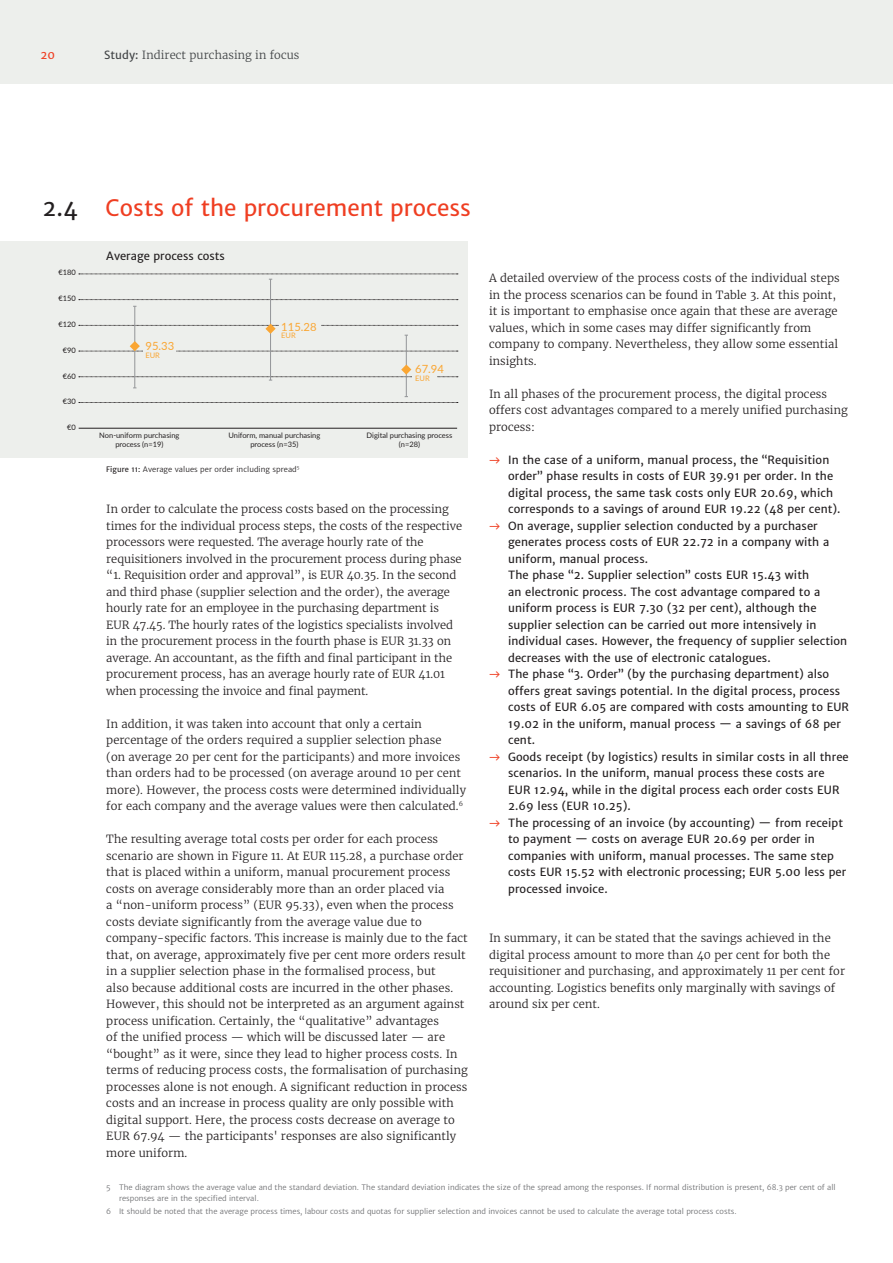
<style>
.page{position:relative;width:893px;height:1263px;background:#fff}
.page>*{position:absolute;margin:0;border:0;box-sizing:border-box;transform-origin:0 0}
.t1{font:22.5px "Merriweather Sans";color:#ef3e22}
.t2{font:300 11.25px/16.5px "Merriweather";letter-spacing:.005em;color:#231f20}
.t3{font:11.25px/16.5px "Merriweather Sans";letter-spacing:.005em;color:#231f20}
.t4{font:300 11.25px "Merriweather";letter-spacing:.005em;color:#414446}
.t5{font:11.25px "Lato";color:#faa633}
.t6{font:11.25px "Merriweather Sans";color:#ef3e22}
.t7{font:7.5px/11.2px "Merriweather Sans";color:#6c6d70}
.t8{font:7.5px/8.2px "Lato";color:#231f20;text-align:center}
.t9{font:7.5px "Merriweather Sans";letter-spacing:.005em;color:#231f20}
.t10{font:7.5px "Lato";color:#faa633}
.s1{font-family:"Merriweather Sans";font-weight:400}
.s2{color:#231f20}
.s3{font-style:inherit}
.s4{font-family:"Lato";font-weight:500;color:#ef3e22}
</style>
<div class="page">
<div style="left:0;top:0;width:893px;height:84px;background:#edefec"></div>
<div style="left:0;top:241px;width:468px;height:216px;background:#edefec"></div>
<svg style="left:79px;top:299px;width:379px;height:1px"></svg>
<hr style="left:79px;top:428px;width:378px;height:1px;background:#231f20">
<hr style="left:134px;top:306px;width:1px;height:82px;background:#939598">
<hr style="left:406px;top:335px;width:1px;height:62px;background:#939598">
<svg style="left:79px;top:396px;width:379px;height:7px"></svg>
<hr style="left:270px;top:279px;width:1px;height:101px;background:#939598">
<svg style="left:79px;top:274px;width:379px;height:6px"></svg>
<svg style="left:79px;top:324px;width:379px;height:28px"></svg>
<svg style="left:79px;top:364px;width:379px;height:17px"></svg>
<p class="t6" style="left:40px;top:48px;width:16px">20</p>
<p class="t4" style="left:104px;top:48px;width:197px"><span class="s1">Study:</span> Indirect purchasing in focus</p>
<h1 class="t1" style="left:43px;top:194px;width:430px"><span class="s2">2.4</span> Costs of the procurement process</h1>
<p class="t8" style="left:58px;top:268px;width:19px">€180</p>
<p class="t8" style="left:58px;top:294px;width:19px">€150</p>
<p class="t8" style="left:58px;top:320px;width:19px">€120</p>
<p class="t8" style="left:63px;top:346px;width:15px">€90</p>
<p class="t8" style="left:63px;top:371px;width:15px">€60</p>
<p class="t8" style="left:63px;top:397px;width:15px">€30</p>
<p class="t8" style="left:67px;top:423px;width:10px">€0</p>
<p class="t3" style="left:106px;top:248px;width:120px">Average process costs</p>
<p class="t5" style="left:145px;top:338px;width:30px">95.33</p>
<p class="t10" style="left:145px;top:350px;width:16px">EUR</p>
<p class="t5" style="left:281px;top:319px;width:37px">115.28</p>
<p class="t10" style="left:281px;top:330px;width:16px">EUR</p>
<p class="t5" style="left:415px;top:361px;width:30px">67.94</p>
<p class="t10" style="left:415px;top:372px;width:16px">EUR</p>
<p class="t8" style="left:99px;top:431px;width:82px">Non-uniform purchasing process (n=19)</p>
<p class="t8" style="left:228px;top:431px;width:93px">Uniform, manual purchasing process (n=35)</p>
<p class="t8" style="left:367px;top:431px;width:87px">Digital purchasing process (n=28)</p>
<p class="t9" style="left:106px;top:464px;width:195px"><span class="s3">Figure 11:</span> Average values per order including spread<sup>5</sup></p>
<p class="t2" style="left:106px;top:500px;width:357px">In order to calculate the process costs based on the processing times for the individual process steps, the costs of the respective processors were requested. The average hourly rate of the requisitioners involved in the procurement process during phase “1. Requisition order and approval”, is EUR 40.35. In the second and third phase (supplier selection and the order), the average hourly rate for an employee in the purchasing department is EUR 47.45. The hourly rates of the logistics specialists involved in the procurement process in the fourth phase is EUR 31.33 on average. An accountant, as the fifth and final participant in the procurement process, has an average hourly rate of EUR 41.01 when processing the invoice and final payment.</p>
<p class="t2" style="left:106px;top:715px;width:361px">In addition, it was taken into account that only a certain percentage of the orders required a supplier selection phase<br>(on average 20 per cent for the participants) and more invoices than orders had to be processed (on average around 10 per cent more). However, the process costs were determined individually for each company and the average values were then calculated.<sup>6</sup></p>
<p class="t2" style="left:106px;top:830px;width:363px">The resulting average total costs per order for each process scenario are shown in Figure 11. At EUR 115.28, a purchase order that is placed within a uniform, manual procurement process costs on average considerably more than an order placed via<br>a “non-uniform process” (EUR 95.33), even when the process costs deviate significantly from the average value due to company-specific factors. This increase is mainly due to the fact that, on average, approximately five per cent more orders result in a supplier selection phase in the formalised process, but<br>also because additional costs are incurred in the other phases.<br>However, this should not be interpreted as an argument against process unification. Certainly, the “qualitative” advantages<br>of the unified process — which will be discussed later — are “bought” as it were, since they lead to higher process costs. In terms of reducing process costs, the formalisation of purchasing processes alone is not enough. A significant reduction in process costs and an increase in process quality are only possible with digital support. Here, the process costs decrease on average to EUR 67.94 — the participants' responses are also significantly more uniform.</p>
<p class="t2" style="left:489px;top:269px;width:352px">A detailed overview of the process costs of the individual steps in the process scenarios can be found in Table 3. At this point, it is important to emphasise once again that these are average values, which in some cases may differ significantly from company to company. Nevertheless, they allow some essential insights.</p>
<p class="t2" style="left:489px;top:385px;width:360px">In all phases of the procurement process, the digital process offers cost advantages compared to a merely unified purchasing process:</p>
<p class="t3" style="left:508px;top:451px;width:334px;text-indent:-19px"><span class="s4">→</span> In the case of a uniform, manual process, the “Requisition order” phase results in costs of EUR 39.91 per order. In the digital process, the same task costs only EUR 20.69, which corresponds to a savings of around EUR 19.22 (48 per cent).</p>
<p class="t3" style="left:508px;top:517px;width:341px;text-indent:-19px"><span class="s4">→</span> On average, supplier selection conducted by a purchaser generates process costs of EUR 22.72 in a company with a uniform, manual process.<br>The phase “2. Supplier selection” costs EUR 15.43 with<br>an electronic process. The cost advantage compared to a uniform process is EUR 7.30 (32 per cent), although the supplier selection can be carried out more intensively in individual cases. However, the frequency of supplier selection decreases with the use of electronic catalogues.</p>
<p class="t3" style="left:508px;top:666px;width:342px;text-indent:-19px"><span class="s4">→</span> The phase “3. Order” (by the purchasing department) also offers great savings potential. In the digital process, process costs of EUR 6.05 are compared with costs amounting to EUR 19.02 in the uniform, manual process — a savings of 68 per cent.</p>
<p class="t3" style="left:508px;top:748px;width:342px;text-indent:-19px"><span class="s4">→</span> Goods receipt (by logistics) results in similar costs in all three scenarios. In the uniform, manual process these costs are EUR 12.94, while in the digital process each order costs EUR 2.69 less (EUR 10.25).</p>
<p class="t3" style="left:508px;top:814px;width:340px;text-indent:-19px"><span class="s4">→</span> The processing of an invoice (by accounting) — from receipt to payment — costs on average EUR 20.69 per order in companies with uniform, manual processes. The same step costs EUR 15.52 with electronic processing; EUR 5.00 less per processed invoice.</p>
<p class="t2" style="left:489px;top:930px;width:358px">In summary, it can be stated that the savings achieved in the digital process amount to more than 40 per cent for both the requisitioner and purchasing, and approximately 11 per cent for accounting. Logistics benefits only marginally with savings of around six per cent.</p>
<p class="t7" style="left:119px;top:1181px;width:718px;text-indent:-13px">5 The diagram shows the average value and the standard deviation. The standard deviation indicates the size of the spread among the responses. If normal distribution is present, 68.3 per cent of all responses are in the specified interval.</p>
<p class="t7" style="left:106px;top:1206px;width:632px">6 It should be noted that the average process times, labour costs and quotas for supplier selection and invoices cannot be used to calculate the average total process costs.</p>
</div>
